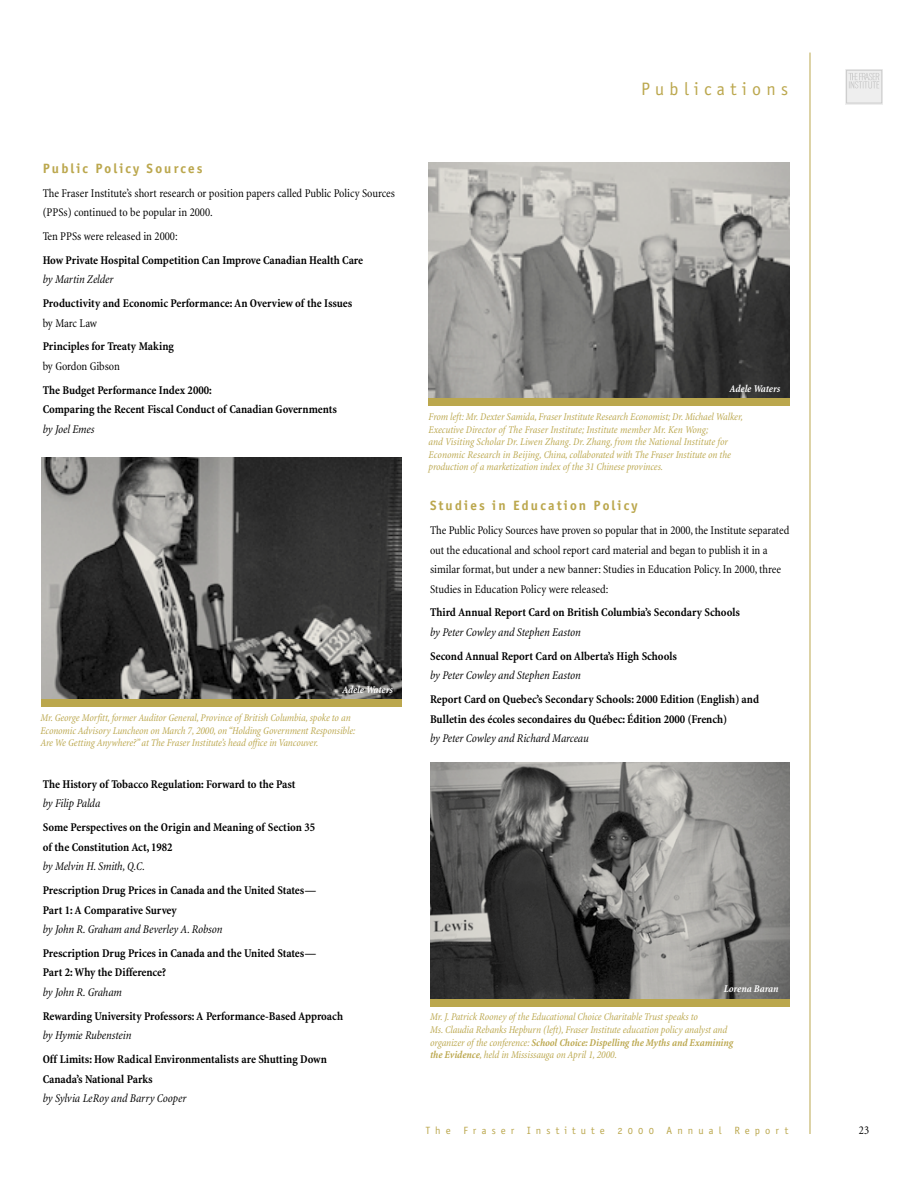
<style>
.page{position:relative;width:918px;height:1188px;background:#fff}
.page>*{position:absolute;margin:0;border:0;box-sizing:border-box;transform-origin:0 0}
.t1{font:18px "Officina San ITC Book OS";letter-spacing:.3em;color:#bba74d}
.t2{font:13.5px "Officina San ITC Bold OS";letter-spacing:.16em;color:#bba74d}
.t3{font:700 condensed 12px/19.5px "Minion";color:#000}
.t4{font:condensed 12px/19.5px "Minion";letter-spacing:-.005em;color:#000}
.t5{font:italic condensed 12px "Minion";letter-spacing:-.005em;color:#000}
.t6{font:condensed 12px "Minion";letter-spacing:-.025em;color:#000}
.t7{font:italic condensed 10.5px/12.6px "Minion";letter-spacing:-.005em;color:#bba74d}
.t8{font:10.5px "Officina San ITC Book OS";letter-spacing:.49em;color:#bba74d}
.t9{font:italic 700 condensed 10.5px "Minion";letter-spacing:-.01em;color:#fff}
.s1{font-weight:700}
</style>
<div class="page">
<img style="left:41px;top:457px;width:361px;height:243px">
<div style="left:41px;top:700px;width:361px;height:7px;background:#bba74d"></div>
<img style="left:430px;top:763px;width:360px;height:236px">
<div style="left:430px;top:999px;width:360px;height:7px;background:#bba74d"></div>
<img style="left:429px;top:162px;width:361px;height:236px">
<div style="left:429px;top:398px;width:361px;height:7px;background:#bba74d"></div>
<div style="left:845px;top:69px;width:38px;height:35px;background:#eee"></div>
<div style="left:846px;top:70px;width:36px;height:33px;border:1px solid #ccc"></div>
<svg style="left:849px;top:73px;width:30px;height:16px"></svg>
<hr style="left:810px;top:53px;width:1px;height:1081px;background:#bba74d">
<p class="t2" style="left:43px;top:163px;width:161px">Public Policy Sources</p>
<p class="t4" style="left:43px;top:184px;width:354px">The Fraser Institute’s short research or position papers called Public Policy Sources (PPSs) continued to be popular in 2000.</p>
<p class="t4" style="left:43px;top:227px;width:136px">Ten PPSs were released in 2000:</p>
<p class="t3" style="left:43px;top:251px;width:322px">How Private Hospital Competition Can Improve Canadian Health Care</p>
<p class="t5" style="left:43px;top:275px;width:72px">by Martin Zelder</p>
<p class="t3" style="left:43px;top:295px;width:311px">Productivity and Economic Performance: An Overview of the Issues</p>
<p class="t6" style="left:43px;top:318px;width:56px">by Marc Law</p>
<p class="t3" style="left:43px;top:338px;width:133px">Principles for Treaty Making</p>
<p class="t4" style="left:43px;top:357px;width:79px">by Gordon Gibson</p>
<p class="t3" style="left:43px;top:381px;width:296px">The Budget Performance Index 2000:<br>Comparing the Recent Fiscal Conduct of Canadian Governments</p>
<p class="t5" style="left:43px;top:424px;width:53px">by Joel Emes</p>
<p class="t9" style="left:342px;top:685px;width:52px">Adele Waters</p>
<p class="t7" style="left:40px;top:712px;width:316px">Mr. George Morfitt, former Auditor General, Province of British Columbia, spoke to an<br>Economic Advisory Luncheon on March 7, 2000, on “Holding Government Responsible:<br>Are We Getting Anywhere?” at The Fraser Institute’s head office in Vancouver.</p>
<p class="t3" style="left:43px;top:775px;width:254px">The History of Tobacco Regulation: Forward to the Past</p>
<p class="t5" style="left:43px;top:799px;width:59px">by Filip Palda</p>
<p class="t3" style="left:43px;top:819px;width:274px">Some Perspectives on the Origin and Meaning of Section 35 of the Constitution Act, 1982</p>
<p class="t5" style="left:43px;top:862px;width:104px">by Melvin H. Smith, Q.C.</p>
<p class="t3" style="left:43px;top:882px;width:275px">Prescription Drug Prices in Canada and the United States—<br>Part 1: A Comparative Survey</p>
<p class="t5" style="left:43px;top:925px;width:181px">by John R. Graham and Beverley A. Robson</p>
<p class="t3" style="left:43px;top:944px;width:275px">Prescription Drug Prices in Canada and the United States—<br>Part 2: Why the Difference?</p>
<p class="t5" style="left:43px;top:987px;width:81px">by John R. Graham</p>
<p class="t3" style="left:43px;top:1007px;width:302px">Rewarding University Professors: A Performance-Based Approach</p>
<p class="t5" style="left:43px;top:1031px;width:90px">by Hymie Rubenstein</p>
<p class="t3" style="left:43px;top:1051px;width:286px">Off Limits: How Radical Environmentalists are Shutting Down<br>Canada’s National Parks</p>
<p class="t5" style="left:43px;top:1094px;width:145px">by Sylvia LeRoy and Barry Cooper</p>
<h1 class="t1" style="left:641px;top:82px;width:149px">Publications</h1>
<p class="t9" style="left:730px;top:384px;width:52px">Adele Waters</p>
<p class="t7" style="left:429px;top:411px;width:316px">From left: Mr. Dexter Samida, Fraser Institute Research Economist; Dr. Michael Walker, Executive Director of The Fraser Institute; Institute member Mr. Ken Wong;<br>and Visiting Scholar Dr. Liwen Zhang. Dr. Zhang, from the National Institute for Economic Research in Beijing, China, collaborated with The Fraser Institute on the production of a marketization index of the 31 Chinese provinces.</p>
<p class="t2" style="left:430px;top:501px;width:209px">Studies in Education Policy</p>
<p class="t4" style="left:430px;top:522px;width:361px">The Public Policy Sources have proven so popular that in 2000, the Institute separated out the educational and school report card material and began to publish it in a similar format, but under a new banner: Studies in Education Policy. In 2000, three Studies in Education Policy were released:</p>
<p class="t3" style="left:430px;top:604px;width:311px">Third Annual Report Card on British Columbia’s Secondary Schools</p>
<p class="t5" style="left:430px;top:627px;width:152px">by Peter Cowley and Stephen Easton</p>
<p class="t3" style="left:430px;top:647px;width:248px">Second Annual Report Card on Alberta’s High Schools</p>
<p class="t5" style="left:430px;top:671px;width:152px">by Peter Cowley and Stephen Easton</p>
<p class="t3" style="left:430px;top:691px;width:331px">Report Card on Quebec’s Secondary Schools: 2000 Edition (English) and<br>Bulletin des écoles secondaires du Québec: Édition 2000 (French)</p>
<p class="t5" style="left:430px;top:734px;width:160px">by Peter Cowley and Richard Marceau</p>
<p class="t9" style="left:724px;top:985px;width:56px">Lorena Baran</p>
<p class="t7" style="left:430px;top:1012px;width:305px">Mr. J. Patrick Rooney of the Educational Choice Charitable Trust speaks to<br>Ms. Claudia Rebanks Hepburn (left), Fraser Institute education policy analyst and organizer of the conference: <span class="s1">School Choice: Dispelling the Myths and Examining the Evidence</span>, held in Mississauga on April 1, 2000.</p>
<p class="t8" style="left:426px;top:1126px;width:364px">The Fraser Institute 2000 Annual Report</p>
<p class="t4" style="left:859px;top:1122px;width:12px">23</p>
</div>
